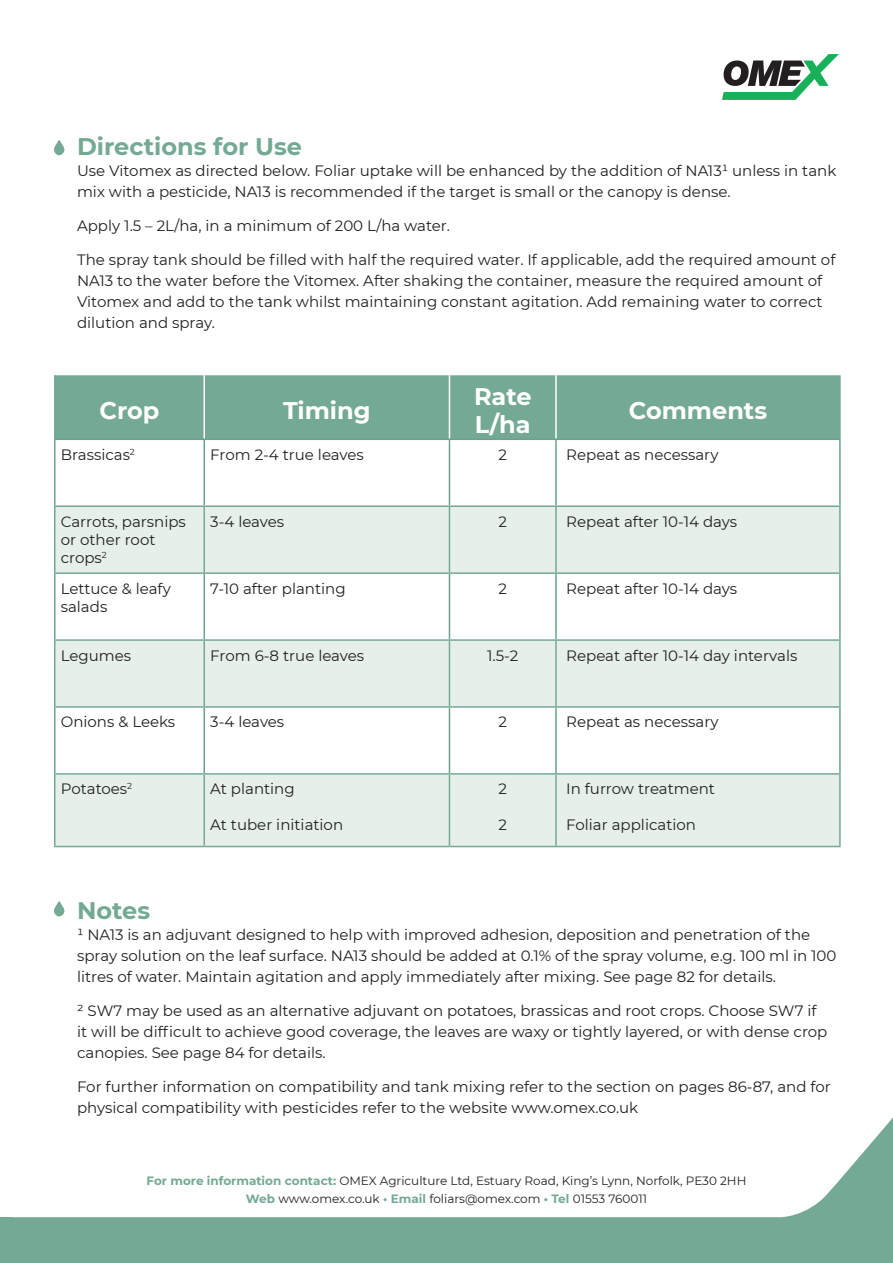
<style>
.page{position:relative;width:893px;height:1263px;background:#fff}
.page>*{position:absolute;margin:0;border:0;box-sizing:border-box;transform-origin:0 0}
.t1{font:700 24px/28.8px "Montserrat";color:#fff}
.t2{font:700 24px "Montserrat";color:#74a993}
.t3{font:15px/21px "Montserrat";color:#231f20}
.t4{font:12px/17.5px "Montserrat";color:#231f20;text-align:center}
.s1{font-weight:700;color:#74a993}
</style>
<div class="page">
<svg style="left:722px;top:54px;width:117px;height:46px"></svg>
<div style="left:0;top:1116px;width:893px;height:147px;background:#74a993"></div>
<div style="left:0;top:1116px;width:893px;height:101px;background:#fff"></div>
<svg style="left:54px;top:140px;width:11px;height:16px"></svg>
<svg style="left:54px;top:901px;width:11px;height:16px"></svg>
<div style="left:56px;top:375px;width:783px;height:64px;background:#74a993"></div>
<svg style="left:56px;top:507px;width:783px;height:339px;fill:#e6efea"></svg>
<hr style="left:203px;top:375px;width:2px;height:64px;background:#fff">
<hr style="left:449px;top:375px;width:1px;height:64px;background:#fff">
<hr style="left:555px;top:375px;width:2px;height:64px;background:#fff">
<hr style="left:54px;top:375px;width:2px;height:64px;background:#74a993">
<hr style="left:839px;top:375px;width:2px;height:64px;background:#74a993">
<hr style="left:54px;top:440px;width:2px;height:65px;background:#6ca28d">
<hr style="left:54px;top:439px;width:150px;height:1px;background:#6ca28d">
<hr style="left:203px;top:440px;width:2px;height:65px;background:#6ca28d">
<hr style="left:204px;top:439px;width:245px;height:1px;background:#6ca28d">
<hr style="left:449px;top:440px;width:1px;height:65px;background:#6ca28d">
<hr style="left:449px;top:439px;width:107px;height:1px;background:#6ca28d">
<hr style="left:555px;top:440px;width:2px;height:65px;background:#6ca28d">
<hr style="left:556px;top:439px;width:285px;height:1px;background:#6ca28d">
<hr style="left:839px;top:440px;width:2px;height:65px;background:#6ca28d">
<hr style="left:54px;top:574px;width:2px;height:65px;background:#6ca28d">
<hr style="left:203px;top:574px;width:2px;height:65px;background:#6ca28d">
<hr style="left:449px;top:574px;width:1px;height:65px;background:#6ca28d">
<hr style="left:555px;top:574px;width:2px;height:65px;background:#6ca28d">
<hr style="left:839px;top:574px;width:2px;height:65px;background:#6ca28d">
<hr style="left:54px;top:708px;width:2px;height:65px;background:#6ca28d">
<hr style="left:203px;top:708px;width:2px;height:65px;background:#6ca28d">
<hr style="left:449px;top:708px;width:1px;height:65px;background:#6ca28d">
<hr style="left:555px;top:708px;width:2px;height:65px;background:#6ca28d">
<hr style="left:839px;top:708px;width:2px;height:65px;background:#6ca28d">
<hr style="left:54px;top:505px;width:150px;height:2px;background:#74a993">
<hr style="left:54px;top:507px;width:2px;height:65px;background:#74a993">
<hr style="left:54px;top:572px;width:150px;height:2px;background:#74a993">
<hr style="left:204px;top:505px;width:245px;height:2px;background:#74a993">
<hr style="left:203px;top:507px;width:2px;height:65px;background:#74a993">
<hr style="left:204px;top:572px;width:245px;height:2px;background:#74a993">
<hr style="left:449px;top:505px;width:107px;height:2px;background:#74a993">
<hr style="left:449px;top:507px;width:1px;height:65px;background:#74a993">
<hr style="left:449px;top:572px;width:107px;height:2px;background:#74a993">
<hr style="left:556px;top:505px;width:285px;height:2px;background:#74a993">
<hr style="left:555px;top:507px;width:2px;height:65px;background:#74a993">
<hr style="left:839px;top:507px;width:2px;height:65px;background:#74a993">
<hr style="left:556px;top:572px;width:285px;height:2px;background:#74a993">
<hr style="left:54px;top:639px;width:150px;height:2px;background:#74a993">
<hr style="left:54px;top:641px;width:2px;height:65px;background:#74a993">
<hr style="left:54px;top:706px;width:150px;height:2px;background:#74a993">
<hr style="left:204px;top:639px;width:245px;height:2px;background:#74a993">
<hr style="left:203px;top:641px;width:2px;height:65px;background:#74a993">
<hr style="left:204px;top:706px;width:245px;height:2px;background:#74a993">
<hr style="left:449px;top:639px;width:107px;height:2px;background:#74a993">
<hr style="left:449px;top:641px;width:1px;height:65px;background:#74a993">
<hr style="left:449px;top:706px;width:107px;height:2px;background:#74a993">
<hr style="left:556px;top:639px;width:285px;height:2px;background:#74a993">
<hr style="left:555px;top:641px;width:2px;height:65px;background:#74a993">
<hr style="left:839px;top:641px;width:2px;height:65px;background:#74a993">
<hr style="left:556px;top:706px;width:285px;height:2px;background:#74a993">
<hr style="left:54px;top:773px;width:150px;height:2px;background:#74a993">
<hr style="left:54px;top:775px;width:2px;height:71px;background:#74a993">
<hr style="left:54px;top:846px;width:150px;height:1px;background:#74a993">
<hr style="left:204px;top:773px;width:245px;height:2px;background:#74a993">
<hr style="left:203px;top:775px;width:2px;height:71px;background:#74a993">
<hr style="left:204px;top:846px;width:245px;height:1px;background:#74a993">
<hr style="left:449px;top:773px;width:107px;height:2px;background:#74a993">
<hr style="left:449px;top:775px;width:1px;height:71px;background:#74a993">
<hr style="left:449px;top:846px;width:107px;height:1px;background:#74a993">
<hr style="left:556px;top:773px;width:285px;height:2px;background:#74a993">
<hr style="left:555px;top:775px;width:2px;height:71px;background:#74a993">
<hr style="left:839px;top:775px;width:2px;height:71px;background:#74a993">
<hr style="left:556px;top:846px;width:285px;height:1px;background:#74a993">
<h1 class="t2" style="left:77px;top:129px;width:226px">Directions for Use</h1>
<p class="t3" style="left:77px;top:160px;width:761px">Use Vitomex as directed below. Foliar uptake will be enhanced by the addition of NA13¹ unless in tank mix with a pesticide, NA13 is recommended if the target is small or the canopy is dense.</p>
<p class="t3" style="left:77px;top:214px;width:374px">Apply 1.5 – 2L/ha, in a minimum of 200 L/ha water.</p>
<p class="t3" style="left:77px;top:248px;width:760px">The spray tank should be filled with half the required water. If applicable, add the required amount of NA13 to the water before the Vitomex. After shaking the container, measure the required amount of Vitomex and add to the tank whilst maintaining constant agitation. Add remaining water to correct dilution and spray.</p>
<h1 class="t1" style="left:99px;top:395px;width:61px">Crop</h1>
<h1 class="t1" style="left:283px;top:395px;width:89px">Timing</h1>
<h1 class="t1" style="left:474px;top:380px;width:59px">Rate<br>L/ha</h1>
<h1 class="t1" style="left:629px;top:395px;width:140px">Comments</h1>
<p class="t3" style="left:61px;top:443px;width:76px">Brassicas<sup>2</sup></p>
<p class="t3" style="left:210px;top:443px;width:155px">From 2-4 true leaves</p>
<p class="t3" style="left:498px;top:443px;width:10px">2</p>
<p class="t3" style="left:566px;top:443px;width:154px">Repeat as necessary</p>
<p class="t3" style="left:61px;top:512px;width:127px;line-height:18px">Carrots, parsnips or other root crops<sup>2</sup></p>
<p class="t3" style="left:210px;top:510px;width:76px">3-4 leaves</p>
<p class="t3" style="left:498px;top:510px;width:10px">2</p>
<p class="t3" style="left:566px;top:510px;width:172px">Repeat after 10-14 days</p>
<p class="t3" style="left:61px;top:579px;width:112px;line-height:18px">Lettuce &amp; leafy salads</p>
<p class="t3" style="left:210px;top:577px;width:137px">7-10 after planting</p>
<p class="t3" style="left:498px;top:577px;width:10px">2</p>
<p class="t3" style="left:566px;top:577px;width:172px">Repeat after 10-14 days</p>
<p class="t3" style="left:61px;top:644px;width:72px">Legumes</p>
<p class="t3" style="left:210px;top:644px;width:155px">From 6-8 true leaves</p>
<p class="t3" style="left:487px;top:644px;width:33px">1.5-2</p>
<p class="t3" style="left:566px;top:644px;width:233px">Repeat after 10-14 day intervals</p>
<p class="t3" style="left:61px;top:711px;width:116px">Onions &amp; Leeks</p>
<p class="t3" style="left:210px;top:711px;width:76px">3-4 leaves</p>
<p class="t3" style="left:498px;top:711px;width:10px">2</p>
<p class="t3" style="left:566px;top:711px;width:154px">Repeat as necessary</p>
<p class="t3" style="left:61px;top:778px;width:73px">Potatoes<sup>2</sup></p>
<p class="t3" style="left:210px;top:778px;width:86px">At planting</p>
<p class="t3" style="left:210px;top:814px;width:134px">At tuber initiation</p>
<p class="t3" style="left:498px;top:778px;width:10px">2</p>
<p class="t3" style="left:498px;top:814px;width:10px">2</p>
<p class="t3" style="left:566px;top:778px;width:150px">In furrow treatment</p>
<p class="t3" style="left:566px;top:814px;width:131px">Foliar application</p>
<h1 class="t2" style="left:77px;top:894px;width:75px">Notes</h1>
<p class="t3" style="left:77px;top:924px;width:761px">¹ NA13 is an adjuvant designed to help with improved adhesion, deposition and penetration of the spray solution on the leaf surface. NA13 should be added at 0.1% of the spray volume, e.g. 100 ml in 100 litres of water. Maintain agitation and apply immediately after mixing. See page 82 for details.</p>
<p class="t3" style="left:77px;top:1000px;width:752px">² SW7 may be used as an alternative adjuvant on potatoes, brassicas and root crops. Choose SW7 if it will be difficult to achieve good coverage, the leaves are waxy or tightly layered, or with dense crop canopies. See page 84 for details.</p>
<p class="t3" style="left:77px;top:1075px;width:755px">For further information on compatibility and tank mixing refer to the section on pages 86-87, and for physical compatibility with pesticides refer to the website www.omex.co.uk</p>
<p class="t4" style="left:146px;top:1172px;width:601px"><span class="s1">For more information contact:</span> OMEX Agriculture Ltd, Estuary Road, King’s Lynn, Norfolk, PE30 2HH<br><span class="s1">Web</span> www.omex.co.uk <span class="s1">• Email</span> foliars@omex.com <span class="s1">• Tel</span> 01553 760011</p>
</div>
